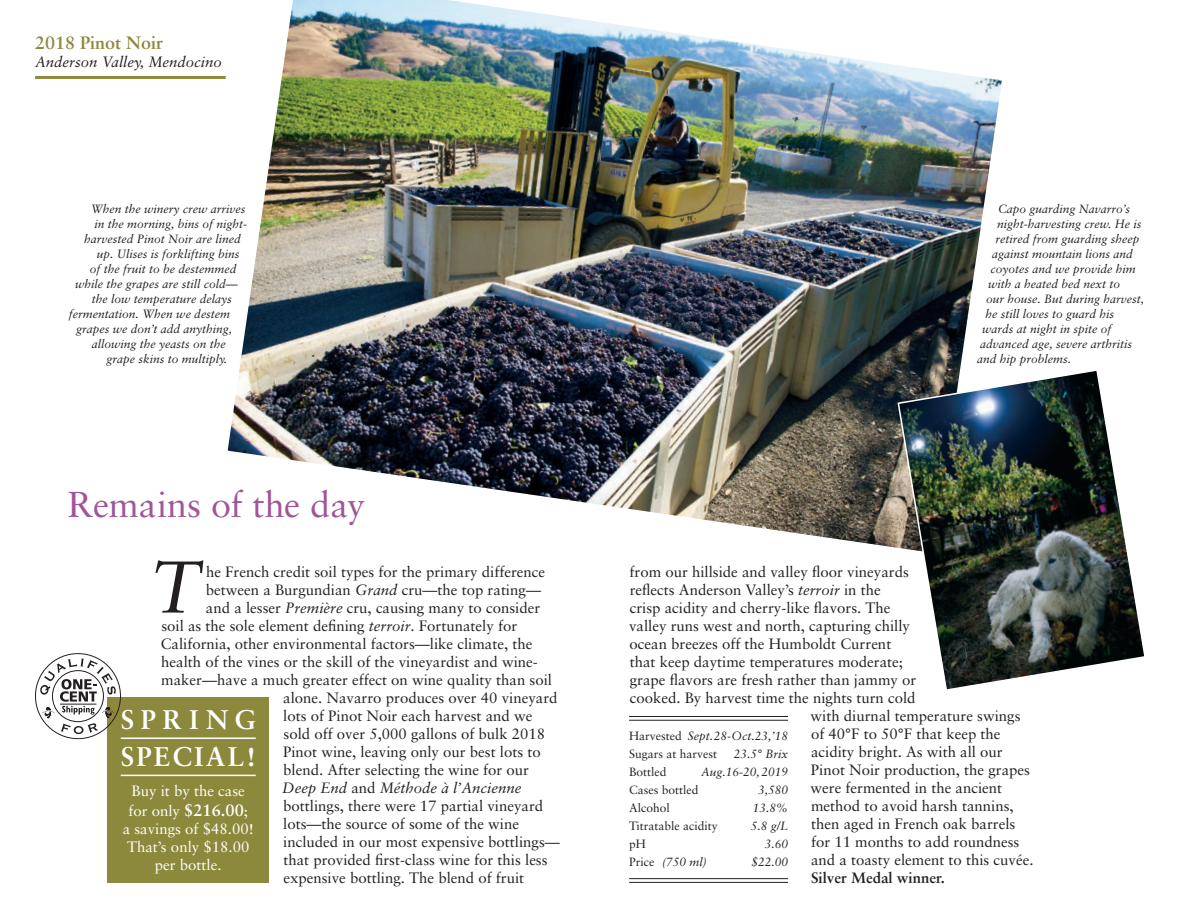
<style>
.page{position:relative;width:1188px;height:918px;background:#fff}
.page>*{position:absolute;margin:0;border:0;box-sizing:border-box;transform-origin:0 0}
.t1{font:italic 73.2px "Sabon";color:#231f20}
.t2{font:36px "Sabon";color:#a05598}
.t3{font:700 27px/37.5px "Sabon";letter-spacing:.085em;color:#fff}
.t4{font:700 18px "Sabon";color:#8d893c}
.t5{font:15px "Sabon";color:#231f20}
.t6{font:15px/18px "Sabon";color:#fff}
.t7{font:italic 15px "Sabon";color:#231f20}
.t8{font:700 15px "Sabon";color:#231f20}
.t9{font:italic 12px "Sabon";color:#231f20}
.t10{font:12px/18px "Sabon";color:#231f20}
.s1{font-style:italic}
.s2{font-style:normal}
.s3{font-weight:700;font-size:16.5px}
</style>
<div class="page">
<hr style="left:35px;top:76px;width:191px;height:3px;background:#8d893c">
<div style="left:107px;top:697px;width:162px;height:186px;background:#8d893c"></div>
<hr style="left:121px;top:738px;width:135px;height:1px;background:#fff">
<hr style="left:121px;top:775px;width:135px;height:1px;background:#fff">
<svg style="left:35px;top:653px;width:86px;height:86px"></svg>
<hr style="left:629px;top:716px;width:159px;height:1px;background:#231f20">
<hr style="left:629px;top:720px;width:159px;height:1px;background:#231f20">
<hr style="left:629px;top:878px;width:159px;height:1px;background:#231f20">
<hr style="left:629px;top:882px;width:159px;height:1px;background:#231f20">
<img style="left:225px;top:0;width:777px;height:548px">
<img style="left:897px;top:368px;width:247px;height:322px">
<p class="t4" style="left:35px;top:32px;width:130px">2018 Pinot Noir</p>
<p class="t7" style="left:35px;top:53px;width:188px">Anderson Valley, Mendocino</p>
<p class="t9" style="left:91px;top:202px;width:156px">When the winery crew arrives</p>
<p class="t9" style="left:95px;top:217px;width:154px">in the morning, bins of night-</p>
<p class="t9" style="left:84px;top:232px;width:158px">harvested Pinot Noir are lined</p>
<p class="t9" style="left:97px;top:247px;width:144px">up. Ulises is forklifting bins</p>
<p class="t9" style="left:90px;top:262px;width:148px">of the fruit to be destemmed</p>
<p class="t9" style="left:75px;top:277px;width:164px">while the grapes are still cold—</p>
<p class="t9" style="left:92px;top:292px;width:142px">the low temperature delays</p>
<p class="t9" style="left:69px;top:307px;width:163px">fermentation. When we destem</p>
<p class="t9" style="left:76px;top:322px;width:158px">grapes we don’t add anything,</p>
<p class="t9" style="left:92px;top:337px;width:136px">allowing the yeasts on the</p>
<p class="t9" style="left:106px;top:352px;width:122px">grape skins to multiply.</p>
<h2 class="t2" style="left:68px;top:483px;width:299px">Remains of the day</h2>
<h1 class="t1" style="left:151px;top:545px;width:50px">T</h1>
<p class="t5" style="left:206px;top:563px;width:341px">he French credit soil types for the primary difference</p>
<p class="t5" style="left:206px;top:581px;width:337px">between a Burgundian <span class="s1">Grand</span> cru—the top rating—</p>
<p class="t5" style="left:206px;top:599px;width:336px">and a lesser <span class="s1">Première</span> cru, causing many to consider</p>
<p class="t5" style="left:161px;top:617px;width:357px">soil as the sole element defining <span class="s1">terroir</span>. Fortunately for</p>
<p class="t5" style="left:161px;top:635px;width:373px">California, other environmental factors—like climate, the</p>
<p class="t5" style="left:161px;top:653px;width:378px">health of the vines or the skill of the vineyardist and wine-</p>
<p class="t5" style="left:161px;top:671px;width:392px">maker—have a much greater effect on wine quality than soil</p>
<p class="t5" style="left:283px;top:689px;width:276px">alone. Navarro produces over 40 vineyard</p>
<p class="t5" style="left:283px;top:707px;width:251px">lots of Pinot Noir each harvest and we</p>
<p class="t5" style="left:284px;top:725px;width:263px">sold off over 5,000 gallons of bulk 2018</p>
<p class="t5" style="left:283px;top:743px;width:259px">Pinot wine, leaving only our best lots to</p>
<p class="t5" style="left:283px;top:761px;width:247px">blend. After selecting the wine for our</p>
<p class="t7" style="left:282px;top:779px;width:241px">Deep End <span class="s2">and</span> Méthode à l’Ancienne</p>
<p class="t5" style="left:283px;top:797px;width:262px">bottlings, there were 17 partial vineyard</p>
<p class="t5" style="left:283px;top:814px;width:237px">lots—the source of some of the wine</p>
<p class="t5" style="left:283px;top:832px;width:278px">included in our most expensive bottlings—</p>
<p class="t5" style="left:283px;top:850px;width:266px">that provided first-class wine for this less</p>
<p class="t5" style="left:283px;top:869px;width:242px">expensive bottling. The blend of fruit</p>
<h3 class="t3" style="left:121px;top:700px;width:137px">SPRING<br>SPECIAL!</h3>
<p class="t6" style="left:128px;top:781px;width:121px;line-height:19.8px">Buy it by the case for only <span class="s3">$216.00</span>;</p>
<p class="t6" style="left:123px;top:819px;width:132px;text-align:center">a savings of $48.00!<br>That’s only $18.00 per bottle.</p>
<p class="t9" style="left:998px;top:202px;width:133px">Capo guarding Navarro’s</p>
<p class="t9" style="left:997px;top:217px;width:146px">night-harvesting crew. He is</p>
<p class="t9" style="left:995px;top:232px;width:146px">retired from guarding sheep</p>
<p class="t9" style="left:992px;top:247px;width:142px">against mountain lions and</p>
<p class="t9" style="left:991px;top:262px;width:147px">coyotes and we provide him</p>
<p class="t9" style="left:988px;top:277px;width:134px">with a heated bed next to</p>
<p class="t9" style="left:986px;top:292px;width:160px">our house. But during harvest,</p>
<p class="t9" style="left:985px;top:307px;width:130px">he still loves to guard his</p>
<p class="t9" style="left:982px;top:322px;width:131px">wards at night in spite of</p>
<p class="t9" style="left:980px;top:337px;width:154px">advanced age, severe arthritis</p>
<p class="t9" style="left:977px;top:352px;width:96px">and hip problems.</p>
<p class="t5" style="left:630px;top:563px;width:281px">from our hillside and valley floor vineyards</p>
<p class="t5" style="left:630px;top:581px;width:252px">reflects Anderson Valley’s <span class="s1">terroir</span> in the</p>
<p class="t5" style="left:630px;top:599px;width:262px">crisp acidity and cherry-like flavors. The</p>
<p class="t5" style="left:629px;top:617px;width:282px">valley runs west and north, capturing chilly</p>
<p class="t5" style="left:630px;top:635px;width:263px">ocean breezes off the Humboldt Current</p>
<p class="t5" style="left:630px;top:653px;width:275px">that keep daytime temperatures moderate;</p>
<p class="t5" style="left:630px;top:671px;width:288px">grape flavors are fresh rather than jammy or</p>
<p class="t5" style="left:630px;top:689px;width:287px">cooked. By harvest time the nights turn cold</p>
<p class="t5" style="left:811px;top:707px;width:212px">with diurnal temperature swings</p>
<p class="t5" style="left:811px;top:725px;width:191px">of 40°F to 50°F that keep the</p>
<p class="t5" style="left:811px;top:743px;width:193px">acidity bright. As with all our</p>
<p class="t5" style="left:811px;top:761px;width:221px">Pinot Noir production, the grapes</p>
<p class="t5" style="left:811px;top:779px;width:193px">were fermented in the ancient</p>
<p class="t5" style="left:811px;top:797px;width:204px">method to avoid harsh tannins,</p>
<p class="t5" style="left:811px;top:814px;width:206px">then aged in French oak barrels</p>
<p class="t5" style="left:811px;top:832px;width:210px">for 11 months to add roundness</p>
<p class="t5" style="left:811px;top:850px;width:224px">and a toasty element to this cuvée.</p>
<p class="t8" style="left:811px;top:868px;width:135px">Silver Medal winner.</p>
<p class="t10" style="left:629px;top:727px;width:160px">Harvested <span class="s1">Sept.28-Oct.23,’18<br></span>Sugars at harvest</p>
<p class="t9" style="left:734px;top:747px;width:56px">23.5° Brix</p>
<p class="t10" style="left:629px;top:763px;width:39px">Bottled</p>
<p class="t9" style="left:701px;top:765px;width:88px">Aug.16-20, 2019</p>
<p class="t10" style="left:629px;top:781px;width:71px">Cases bottled</p>
<p class="t9" style="left:758px;top:783px;width:32px">3,580</p>
<p class="t10" style="left:629px;top:799px;width:42px">Alcohol</p>
<p class="t9" style="left:753px;top:801px;width:37px">13.8%</p>
<p class="t10" style="left:629px;top:817px;width:90px">Titratable acidity</p>
<p class="t9" style="left:751px;top:819px;width:39px">5.8 g/L</p>
<p class="t10" style="left:629px;top:835px;width:18px">pH</p>
<p class="t9" style="left:765px;top:837px;width:25px">3.60</p>
<p class="t9" style="left:629px;top:855px;width:79px"><span class="s2">Price</span> (750 ml)</p>
<p class="t9" style="left:751px;top:855px;width:38px">$22.00</p>
</div>
